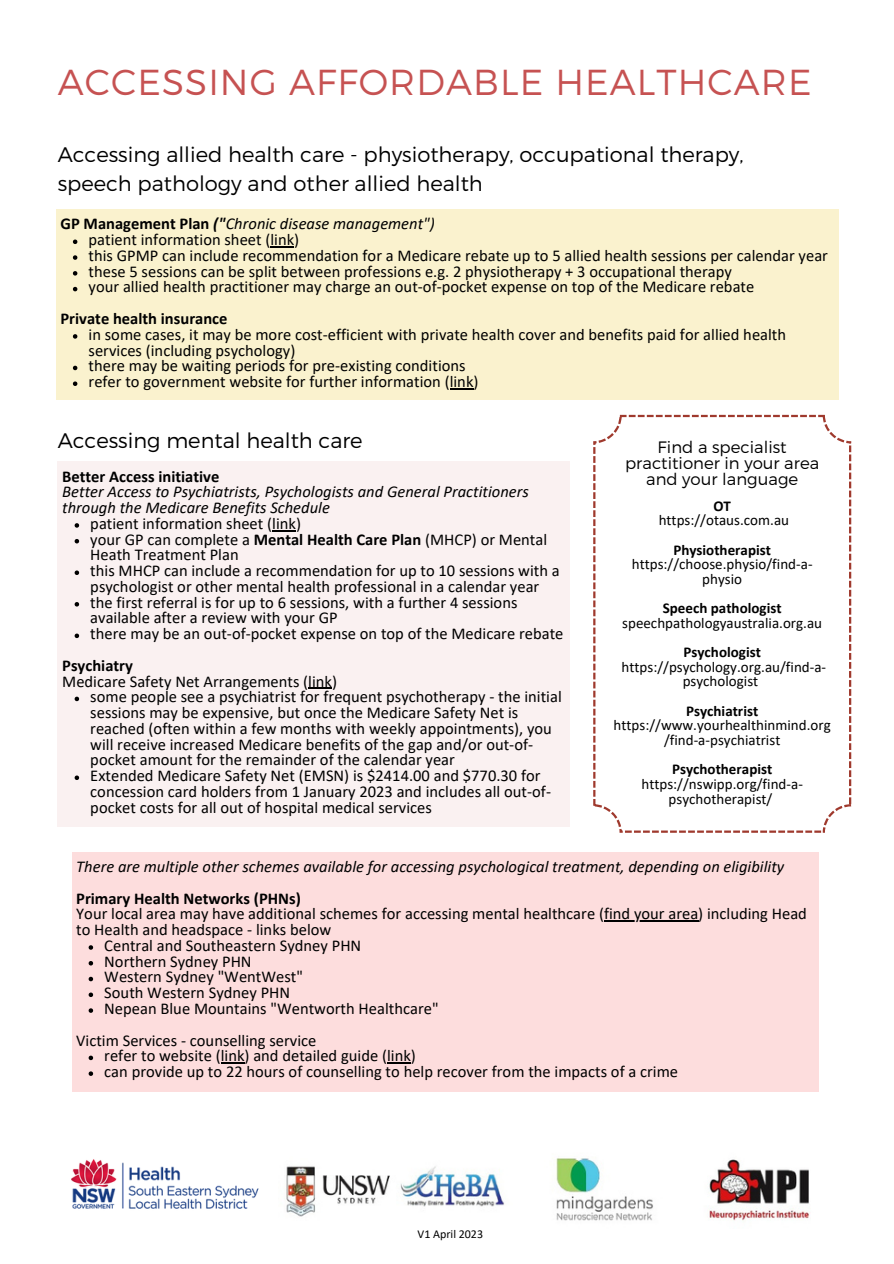
<style>
.page{position:relative;width:894px;height:1264px;background:#fff}
.page>*{position:absolute;margin:0;border:0;box-sizing:border-box;transform-origin:0 0}
.t1{font:300 36.15px "Montserrat";letter-spacing:.03em;color:#c65252}
.t2{font:300 21px/29.2px "Montserrat";color:#000}
.t3{font:16.5px/15.8px "Calibri";color:#000}
.t4{font:italic 16.5px/15.8px "Calibri";color:#000}
.t5{font:700 16.5px "Calibri";color:#000}
.t6{font:300 16.5px/15.8px "Montserrat";color:#000;text-align:center}
.t7{font:15px/14.7px "Calibri";color:#000;text-align:center}
.t8{font:700 15px "Calibri";color:#000}
.t9{font:12px "Calibri";color:#000}
.s1{font-weight:700;font-style:normal}
.s2{font-weight:700}
</style>
<div class="page">
<img style="left:71px;top:1159px;width:188px;height:50px">
<img style="left:286px;top:1158px;width:523px;height:63px">
<div style="left:56px;top:209px;width:782px;height:191px;background:#faf2ce"></div>
<svg style="left:73px;top:239px;width:4px;height:5px"></svg>
<svg style="left:270px;top:246px;width:24px;height:1px"></svg>
<svg style="left:73px;top:255px;width:4px;height:5px"></svg>
<svg style="left:73px;top:271px;width:4px;height:4px"></svg>
<svg style="left:73px;top:287px;width:4px;height:4px"></svg>
<svg style="left:73px;top:334px;width:4px;height:5px"></svg>
<svg style="left:73px;top:366px;width:4px;height:4px"></svg>
<svg style="left:73px;top:381px;width:4px;height:5px"></svg>
<svg style="left:450px;top:388px;width:23px;height:1px"></svg>
<div style="left:58px;top:461px;width:511px;height:366px;background:#faf1f1"></div>
<svg style="left:75px;top:523px;width:4px;height:4px"></svg>
<svg style="left:272px;top:530px;width:24px;height:1px"></svg>
<svg style="left:75px;top:539px;width:4px;height:4px"></svg>
<svg style="left:75px;top:570px;width:4px;height:5px"></svg>
<svg style="left:75px;top:602px;width:4px;height:4px"></svg>
<svg style="left:75px;top:633px;width:4px;height:5px"></svg>
<svg style="left:75px;top:696px;width:4px;height:5px"></svg>
<svg style="left:75px;top:775px;width:4px;height:5px"></svg>
<svg style="left:308px;top:687px;width:24px;height:1px"></svg>
<svg style="left:593px;top:415px;width:258px;height:417px"></svg>
<div style="left:72px;top:851px;width:746px;height:240px;background:#fddddd"></div>
<svg style="left:89px;top:945px;width:4px;height:4px"></svg>
<svg style="left:89px;top:961px;width:4px;height:4px"></svg>
<svg style="left:89px;top:976px;width:4px;height:5px"></svg>
<svg style="left:89px;top:992px;width:4px;height:5px"></svg>
<svg style="left:89px;top:1008px;width:4px;height:4px"></svg>
<svg style="left:89px;top:1055px;width:4px;height:5px"></svg>
<svg style="left:221px;top:1062px;width:23px;height:1px"></svg>
<svg style="left:387px;top:1062px;width:24px;height:1px"></svg>
<svg style="left:89px;top:1071px;width:4px;height:4px"></svg>
<hr style="left:604px;top:920px;width:94px;height:1px;background:#000">
<h1 class="t1" style="left:58px;top:58px;width:755px">ACCESSING AFFORDABLE HEALTHCARE</h1>
<p class="t2" style="left:58px;top:139px;width:687px">Accessing allied health care - physiotherapy, occupational therapy, speech pathology and other allied health</p>
<p class="t4" style="left:60px;top:217px;width:376px"><span class="s1">GP Management Plan</span> <span class="s2">("</span>Chronic disease management")</p>
<p class="t3" style="left:89px;top:233px;width:740px">patient information sheet (link)<br>this GPMP can include recommendation for a Medicare rebate up to 5 allied health sessions per calendar year these 5 sessions can be split between professions e.g. 2 physiotherapy + 3 occupational therapy<br>your allied health practitioner may charge an out-of-pocket expense on top of the Medicare rebate</p>
<p class="t3" style="left:89px;top:328px;width:699px">in some cases, it may be more cost-efficient with private health cover and benefits paid for allied health services (including psychology)<br>there may be waiting periods for pre-existing conditions<br>refer to government website for further information (link)</p>
<p class="t5" style="left:60px;top:311px;width:168px">Private health insurance</p>
<p class="t2" style="left:58px;top:425px;width:306px">Accessing mental health care</p>
<p class="t6" style="left:625px;top:438px;width:196px">Find a specialist practitioner in your area and your language</p>
<p class="t8" style="left:713px;top:499px;width:19px">OT</p>
<p class="t7" style="left:658px;top:514px;width:132px">https://otaus.com.au</p>
<p class="t8" style="left:673px;top:543px;width:99px">Physiotherapist</p>
<p class="t7" style="left:631px;top:558px;width:182px">https://choose.physio/find-a&shy;physio</p>
<p class="t8" style="left:662px;top:602px;width:120px">Speech pathologist</p>
<p class="t7" style="left:622px;top:616px;width:201px">speechpathologyaustralia.org.au</p>
<p class="t8" style="left:683px;top:646px;width:79px">Psychologist</p>
<p class="t7" style="left:621px;top:660px;width:206px">https://psychology.org.au/find-a&shy;psychologist</p>
<p class="t8" style="left:686px;top:704px;width:74px">Psychiatrist</p>
<p class="t7" style="left:613px;top:719px;width:218px">https://www.yourhealthinmind.org /find-a-psychiatrist</p>
<p class="t8" style="left:672px;top:763px;width:102px">Psychotherapist</p>
<p class="t7" style="left:641px;top:777px;width:163px">https://nswipp.org/find-a&shy;psychotherapist/</p>
<p class="t5" style="left:62px;top:469px;width:159px">Better Access initiative</p>
<p class="t4" style="left:62px;top:485px;width:468px">Better Access to Psychiatrists, Psychologists and General Practitioners through the Medicare Benefits Schedule</p>
<p class="t3" style="left:90px;top:517px;width:474px">patient information sheet (link)<br>your GP can complete a <span class="s2">Mental Health Care Plan</span> (MHCP) or Mental Heath Treatment Plan<br>this MHCP can include a recommendation for up to 10 sessions with a psychologist or other mental health professional in a calendar year the first referral is for up to 6 sessions, with a further 4 sessions available after a review with your GP<br>there may be an out-of-pocket expense on top of the Medicare rebate</p>
<p class="t5" style="left:62px;top:658px;width:72px">Psychiatry</p>
<p class="t3" style="left:62px;top:674px;width:276px">Medicare Safety Net Arrangements (link)</p>
<p class="t3" style="left:90px;top:690px;width:473px">some people see a psychiatrist for frequent psychotherapy - the initial sessions may be expensive, but once the Medicare Safety Net is reached (often within a few months with weekly appointments), you will receive increased Medicare benefits of the gap and/or out-of&shy;pocket amount for the remainder of the calendar year<br>Extended Medicare Safety Net (EMSN) is $2414.00 and $770.30 for concession card holders from 1 January 2023 and includes all out-of&shy;pocket costs for all out of hospital medical services</p>
<p class="t4" style="left:76px;top:860px;width:709px">There are multiple other schemes available for accessing psychological treatment, depending on eligibility</p>
<p class="t5" style="left:76px;top:891px;width:226px">Primary Health Networks (PHNs)</p>
<p class="t3" style="left:76px;top:907px;width:732px">Your local area may have additional schemes for accessing mental healthcare (find your area) including Head to Health and headspace - links below</p>
<p class="t3" style="left:104px;top:938px;width:336px">Central and Southeastern Sydney PHN<br>Northern Sydney PHN<br>Western Sydney "WentWest"<br>South Western Sydney PHN<br>Nepean Blue Mountains "Wentworth Healthcare"</p>
<p class="t3" style="left:104px;top:1049px;width:575px">refer to website (link) and detailed guide (link)<br>can provide up to 22 hours of counselling to help recover from the impacts of a crime</p>
<p class="t3" style="left:76px;top:1033px;width:241px">Victim Services - counselling service</p>
<p class="t9" style="left:417px;top:1228px;width:67px">V1 April 2023</p>
</div>
